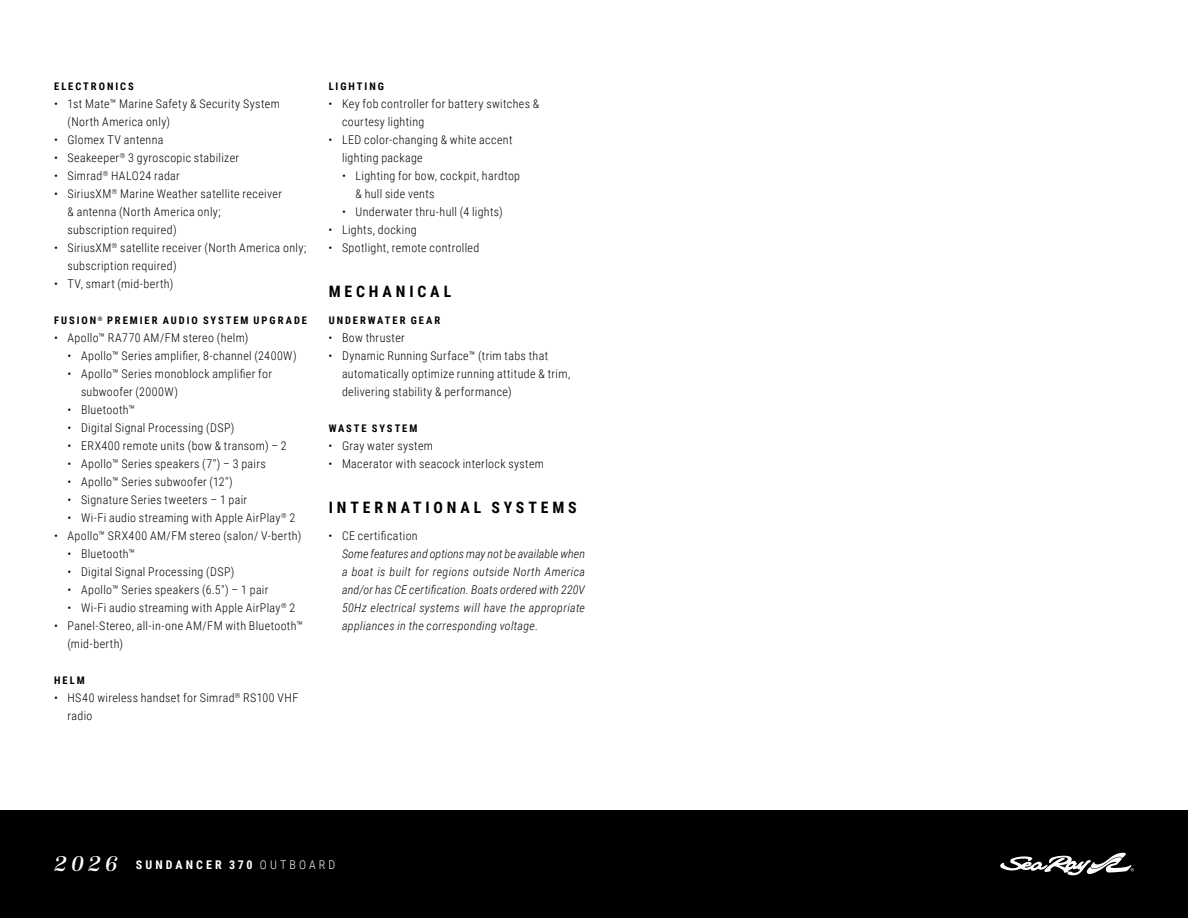
<style>
.page{position:relative;width:1188px;height:918px;background:#fff}
.page>*{position:absolute;margin:0;border:0;box-sizing:border-box;transform-origin:0 0}
.Roboto_Cond_10_5_12__CAPS__-_H2{font:700 15.75px "Roboto Condensed";letter-spacing:.245em;color:#000}
.t1{font:300 12px/18px "Roboto Condensed";letter-spacing:.03em;color:#000}
.Roboto_Cond_8_12__Bullets_Note{font:italic 300 12px/18px "Roboto Condensed";letter-spacing:.03em;color:#000;text-align:justify}
.t2{font:700 12px "Roboto Condensed";letter-spacing:.255em;color:#fff}
.Roboto_Cond_7_12__CAPS__-_H3{font:700 10.5px "Roboto Condensed";letter-spacing:.185em;color:#000}
.Roboto_Cond_7_12__CAPS__-_H3__After_H2{font:700 10.5px "Roboto Condensed";letter-spacing:.19em;color:#000}
.s1{font-family:"Isabel";font-weight:400;font-style:italic;font-size:22.5px}
.s2{font-weight:300}
</style>
<div class="page">
<div style="left:0;top:810px;width:1188px;height:108px;background:#000"></div>
<svg style="left:1000px;top:853px;width:134px;height:22px"></svg>
<h3 class="Roboto_Cond_7_12__CAPS__-_H3" style="left:54px;top:79px;width:81px">ELECTRONICS</h3>
<p class="t1" style="left:68px;top:94px;width:214px;text-indent:-14px">• 1st Mate™ Marine Safety &amp; Security System (North America only)</p>
<p class="t1" style="left:54px;top:130px;width:111px">• Glomex TV antenna</p>
<p class="t1" style="left:54px;top:148px;width:187px">• Seakeeper<sup>®</sup> 3 gyroscopic stabilizer</p>
<p class="t1" style="left:54px;top:166px;width:127px">• Simrad<sup>®</sup> HALO24 radar</p>
<p class="t1" style="left:68px;top:184px;width:216px;text-indent:-14px">• SiriusXM<sup>®</sup> Marine Weather satellite receiver &amp; antenna (North America only; subscription required)</p>
<p class="t1" style="left:68px;top:238px;width:240px;text-indent:-14px">• SiriusXM<sup>®</sup> satellite receiver (North America only; subscription required)</p>
<p class="t1" style="left:54px;top:274px;width:121px">• TV, smart (mid-berth)</p>
<h3 class="Roboto_Cond_7_12__CAPS__-_H3" style="left:54px;top:313px;width:254px">FUSION<sup>®</sup> PREMIER AUDIO SYSTEM UPGRADE</h3>
<p class="t1" style="left:54px;top:328px;width:196px">• Apollo™ RA770 AM/FM stereo (helm)</p>
<p class="t1" style="left:68px;top:346px;width:231px">• Apollo™ Series amplifier, 8-channel (2400W)</p>
<p class="t1" style="left:81px;top:364px;width:193px;text-indent:-14px">• Apollo™ Series monoblock amplifier for subwoofer (2000W)</p>
<p class="t1" style="left:68px;top:400px;width:69px">• Bluetooth™</p>
<p class="t1" style="left:68px;top:418px;width:168px">• Digital Signal Processing (DSP)</p>
<p class="t1" style="left:68px;top:436px;width:221px">• ERX400 remote units (bow &amp; transom) – 2</p>
<p class="t1" style="left:68px;top:454px;width:200px">• Apollo™ Series speakers (7″) – 3 pairs</p>
<p class="t1" style="left:68px;top:472px;width:167px">• Apollo™ Series subwoofer (12″)</p>
<p class="t1" style="left:68px;top:490px;width:181px">• Signature Series tweeters – 1 pair</p>
<p class="t1" style="left:68px;top:508px;width:229px">• Wi-Fi audio streaming with Apple AirPlay<sup>®</sup> 2</p>
<p class="t1" style="left:54px;top:526px;width:249px">• Apollo™ SRX400 AM/FM stereo (salon/ V-berth)</p>
<p class="t1" style="left:68px;top:544px;width:69px">• Bluetooth™</p>
<p class="t1" style="left:68px;top:562px;width:168px">• Digital Signal Processing (DSP)</p>
<p class="t1" style="left:68px;top:580px;width:202px">• Apollo™ Series speakers (6.5″) – 1 pair</p>
<p class="t1" style="left:68px;top:598px;width:229px">• Wi-Fi audio streaming with Apple AirPlay<sup>®</sup> 2</p>
<p class="t1" style="left:68px;top:616px;width:237px;text-indent:-14px">• Panel-Stereo, all-in-one AM/FM with Bluetooth™ (mid-berth)</p>
<h3 class="Roboto_Cond_7_12__CAPS__-_H3" style="left:54px;top:673px;width:32px">HELM</h3>
<p class="t1" style="left:68px;top:688px;width:232px;text-indent:-14px">• HS40 wireless handset for Simrad<sup>®</sup> RS100 VHF radio</p>
<h3 class="Roboto_Cond_7_12__CAPS__-_H3" style="left:329px;top:79px;width:57px">LIGHTING</h3>
<p class="t1" style="left:342px;top:94px;width:199px;text-indent:-14px">• Key fob controller for battery switches &amp; courtesy lighting</p>
<p class="t1" style="left:342px;top:130px;width:172px;text-indent:-14px">• LED color-changing &amp; white accent lighting package</p>
<p class="t1" style="left:356px;top:166px;width:166px;text-indent:-14px">• Lighting for bow, cockpit, hardtop &amp; hull side vents</p>
<p class="t1" style="left:342px;top:202px;width:162px">• Underwater thru-hull (4 lights)</p>
<p class="t1" style="left:328px;top:220px;width:90px">• Lights, docking</p>
<p class="t1" style="left:328px;top:238px;width:152px">• Spotlight, remote controlled</p>
<h2 class="Roboto_Cond_10_5_12__CAPS__-_H2" style="left:329px;top:280px;width:124px">MECHANICAL</h2>
<h3 class="Roboto_Cond_7_12__CAPS__-_H3__After_H2" style="left:329px;top:313px;width:113px">UNDERWATER GEAR</h3>
<p class="t1" style="left:328px;top:328px;width:78px">• Bow thruster</p>
<p class="t1" style="left:342px;top:346px;width:230px;text-indent:-14px">• Dynamic Running Surface™ (trim tabs that automatically optimize running attitude &amp; trim, delivering stability &amp; performance)</p>
<h3 class="Roboto_Cond_7_12__CAPS__-_H3" style="left:329px;top:421px;width:90px">WASTE SYSTEM</h3>
<p class="t1" style="left:328px;top:436px;width:106px">• Gray water system</p>
<p class="t1" style="left:328px;top:454px;width:217px">• Macerator with seacock interlock system</p>
<h2 class="Roboto_Cond_10_5_12__CAPS__-_H2" style="left:329px;top:496px;width:249px">INTERNATIONAL SYSTEMS</h2>
<p class="t1" style="left:328px;top:526px;width:91px">• CE certification</p>
<p class="Roboto_Cond_8_12__Bullets_Note" style="left:342px;top:544px;width:245px">Some features and options may not be available when a boat is built for regions outside North America and/or has CE certification. Boats ordered with 220V 50Hz electrical systems will have the appropriate appliances in the corresponding voltage.</p>
<p class="t2" style="left:54px;top:856px;width:283px"><span class="s1">2026</span> SUNDANCER 370 <span class="s2">OUTBOARD</span></p>
</div>
